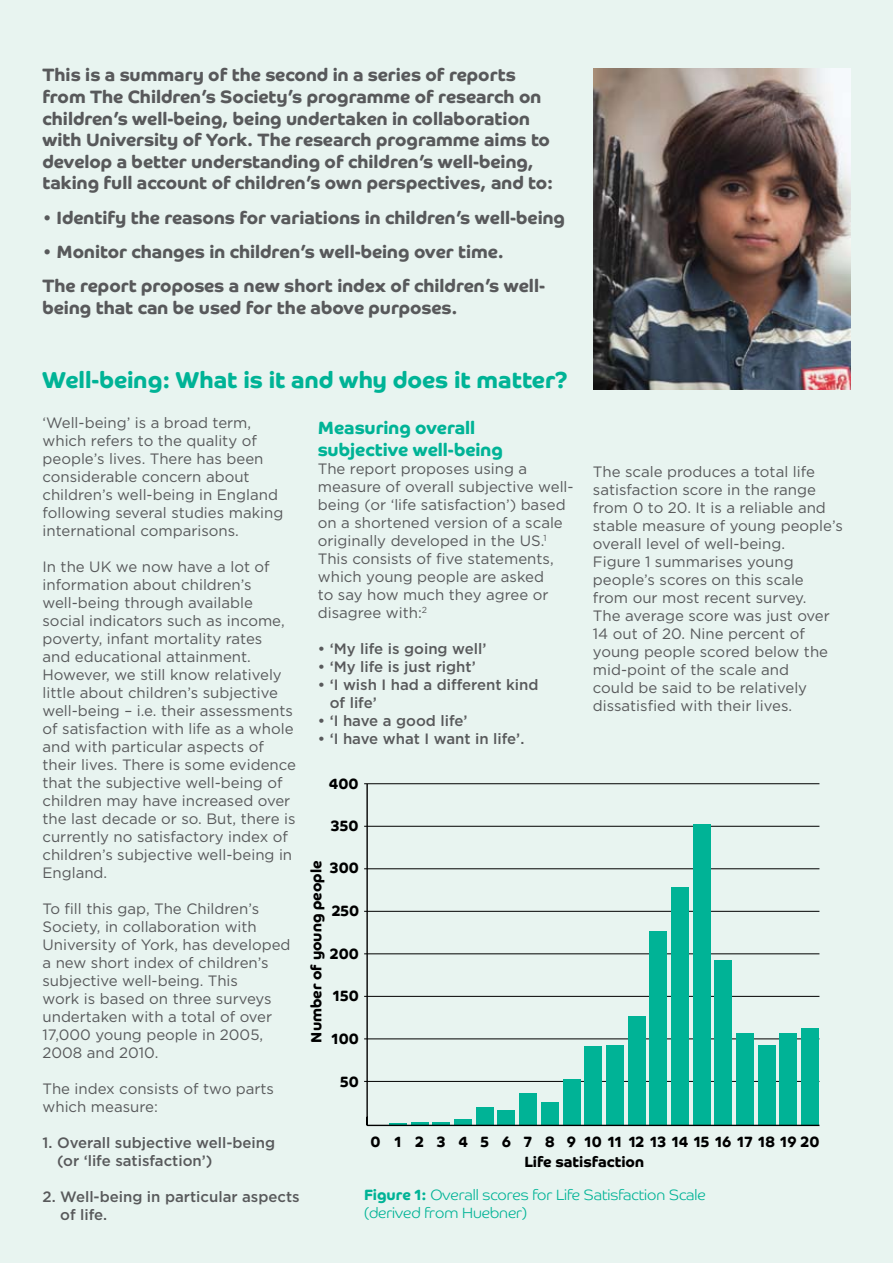
<style>
.page{position:relative;width:893px;height:1263px;background:#e8f4f0}
.page>*{position:absolute;margin:0;border:0;box-sizing:border-box;transform-origin:0 0}
.t1{font:23.25px "Co Headline Bd";color:#00b396}
.t2{font:18px/21.6px "Co Headline Bd";color:#58595b}
.t3{font:18px/21.6px "Co Headline Bd";color:#00b396}
.t4{font:15px/18px "Gotham";color:#58595b}
.t5{font:500 15px/18px "Gotham";color:#58595b}
.t6{font:15px "Co Headline Bd";color:#000}
.t7{font:15px/18px "Co Headline Lt";color:#00b396}
.s1{font-family:"Co Headline Bd"}
</style>
<div class="page">
<img style="left:593px;top:68px;width:257px;height:322px">
<hr style="left:364px;top:783px;width:455px;height:1px;background:#000">
<hr style="left:364px;top:826px;width:455px;height:1px;background:#000">
<hr style="left:364px;top:868px;width:455px;height:1px;background:#000">
<hr style="left:364px;top:911px;width:455px;height:1px;background:#000">
<hr style="left:364px;top:953px;width:455px;height:1px;background:#000">
<hr style="left:364px;top:996px;width:455px;height:1px;background:#000">
<hr style="left:364px;top:1039px;width:455px;height:1px;background:#000">
<hr style="left:364px;top:1081px;width:455px;height:1px;background:#000">
<svg style="left:389px;top:1123px;width:18px;height:2px"></svg>
<hr style="left:411px;top:1122px;width:18px;height:3px;background:#00b396">
<hr style="left:432px;top:1122px;width:18px;height:3px;background:#00b396">
<div style="left:454px;top:1119px;width:18px;height:6px;background:#00b396"></div>
<div style="left:476px;top:1107px;width:18px;height:18px;background:#00b396"></div>
<div style="left:497px;top:1110px;width:18px;height:15px;background:#00b396"></div>
<div style="left:519px;top:1093px;width:18px;height:32px;background:#00b396"></div>
<div style="left:541px;top:1102px;width:18px;height:23px;background:#00b396"></div>
<div style="left:563px;top:1079px;width:17px;height:46px;background:#00b396"></div>
<div style="left:584px;top:1046px;width:18px;height:79px;background:#00b396"></div>
<div style="left:606px;top:1045px;width:18px;height:80px;background:#00b396"></div>
<div style="left:628px;top:1016px;width:17px;height:109px;background:#00b396"></div>
<div style="left:649px;top:931px;width:18px;height:194px;background:#00b396"></div>
<div style="left:671px;top:887px;width:18px;height:238px;background:#00b396"></div>
<div style="left:693px;top:824px;width:18px;height:301px;background:#00b396"></div>
<div style="left:714px;top:960px;width:18px;height:165px;background:#00b396"></div>
<div style="left:736px;top:1033px;width:18px;height:92px;background:#00b396"></div>
<div style="left:758px;top:1046px;width:18px;height:79px;background:#00b396"></div>
<div style="left:779px;top:1033px;width:18px;height:92px;background:#00b396"></div>
<div style="left:801px;top:1029px;width:18px;height:96px;background:#00b396"></div>
<hr style="left:367px;top:1125px;width:452px;height:1px;background:#000">
<hr style="left:366px;top:784px;width:2px;height:341px;background:#000">
<p class="t2" style="left:43px;top:64px;width:512px">This is a summary of the second in a series of reports from The Children’s Society’s programme of research on children’s well-being, being undertaken in collaboration with University of York. The research programme aims to develop a better understanding of children’s well-being, taking full account of children’s own perspectives, and to:</p>
<p class="t2" style="left:43px;top:207px;width:524px">• Identify the reasons for variations in children’s well-being</p>
<p class="t2" style="left:43px;top:235px;width:504px;line-height:34.3px">• Monitor changes in children’s well-being over time.<br>The report proposes a new short index of children’s well-</p>
<p class="t2" style="left:43px;top:297px;width:417px">being that can be used for the above purposes.</p>
<h1 class="t1" style="left:43px;top:365px;width:527px">Well-being: What is it and why does it matter?</h1>
<p class="t4" style="left:43px;top:414px;width:242px">‘Well-being’ is a broad term, which refers to the quality of people’s lives. There has been considerable concern about children’s well-being in England following several studies making international comparisons.</p>
<p class="t4" style="left:43px;top:558px;width:255px">In the UK we now have a lot of information about children’s well-being through available social indicators such as income, poverty, infant mortality rates<br>and educational attainment.<br>However, we still know relatively little about children’s subjective well-being – i.e. their assessments of satisfaction with life as a whole and with particular aspects of their lives. There is some evidence that the subjective well-being of children may have increased over the last decade or so. But, there is currently no satisfactory index of children’s subjective well-being in<br>England.</p>
<p class="t4" style="left:43px;top:900px;width:250px">To fill this gap, The Children’s<br>Society, in collaboration with<br>University of York, has developed a new short index of children’s subjective well-being. This<br>work is based on three surveys undertaken with a total of over<br>17,000 young people in 2005,<br>2008 and 2010.</p>
<p class="t4" style="left:43px;top:1080px;width:233px">The index consists of two parts which measure:</p>
<p class="t5" style="left:57px;top:1133px;width:220px;text-indent:-14px">1. Overall subjective well-being (or ‘life satisfaction’)</p>
<p class="t5" style="left:60px;top:1187px;width:241px;text-indent:-18px">2. Well-being in particular aspects of life.</p>
<p class="t3" style="left:318px;top:417px;width:186px">Measuring overall subjective well-being</p>
<p class="t4" style="left:318px;top:459px;width:257px">The report proposes using a measure of overall subjective well&shy;being (or ‘life satisfaction’) based on a shortened version of a scale originally developed in the US.<sup>1<br></sup>This consists of five statements, which young people are asked<br>to say how much they agree or disagree with:<sup>2</sup></p>
<p class="t5" style="left:318px;top:639px;width:170px">• ‘My life is going well’</p>
<p class="t5" style="left:318px;top:657px;width:160px">• ‘My life is just right’</p>
<p class="t5" style="left:330px;top:675px;width:210px;text-indent:-12px">• ‘I wish I had a different kind of life’</p>
<p class="t5" style="left:318px;top:711px;width:151px">• ‘I have a good life’</p>
<p class="t5" style="left:318px;top:729px;width:208px">• ‘I have what I want in life’.</p>
<p class="t6" style="left:329px;top:775px;width:31px">400</p>
<p class="t6" style="left:331px;top:816px;width:29px">350</p>
<p class="t6" style="left:307px;top:1042px;width:183px;rotate:-90deg">Number of young people</p>
<p class="t6" style="left:330px;top:858px;width:31px">300</p>
<p class="t6" style="left:332px;top:901px;width:29px">250</p>
<p class="t6" style="left:330px;top:944px;width:30px">200</p>
<p class="t6" style="left:333px;top:986px;width:27px">150</p>
<p class="t6" style="left:331px;top:1029px;width:29px">100</p>
<p class="t6" style="left:340px;top:1072px;width:20px">50</p>
<p class="t4" style="left:593px;top:462px;width:251px">The scale produces a total life satisfaction score in the range from 0 to 20. It is a reliable and stable measure of young people’s overall level of well-being.<br>Figure 1 summarises young people’s scores on this scale<br>from our most recent survey.<br>The average score was just over<br>14 out of 20. Nine percent of young people scored below the mid-point of the scale and<br>could be said to be relatively dissatisfied with their lives.</p>
<p class="t6" style="left:371px;top:1132px;width:12px">0</p>
<p class="t6" style="left:394px;top:1132px;width:426px">1 2 3 4 5 6 7 8 9 1011121314151617181920</p>
<p class="t6" style="left:525px;top:1152px;width:121px">Life satisfaction</p>
<p class="t7" style="left:364px;top:1186px;width:343px"><span class="s1">Figure 1:</span> Overall scores for Life Satisfaction Scale (derived from Huebner)</p>
</div>
